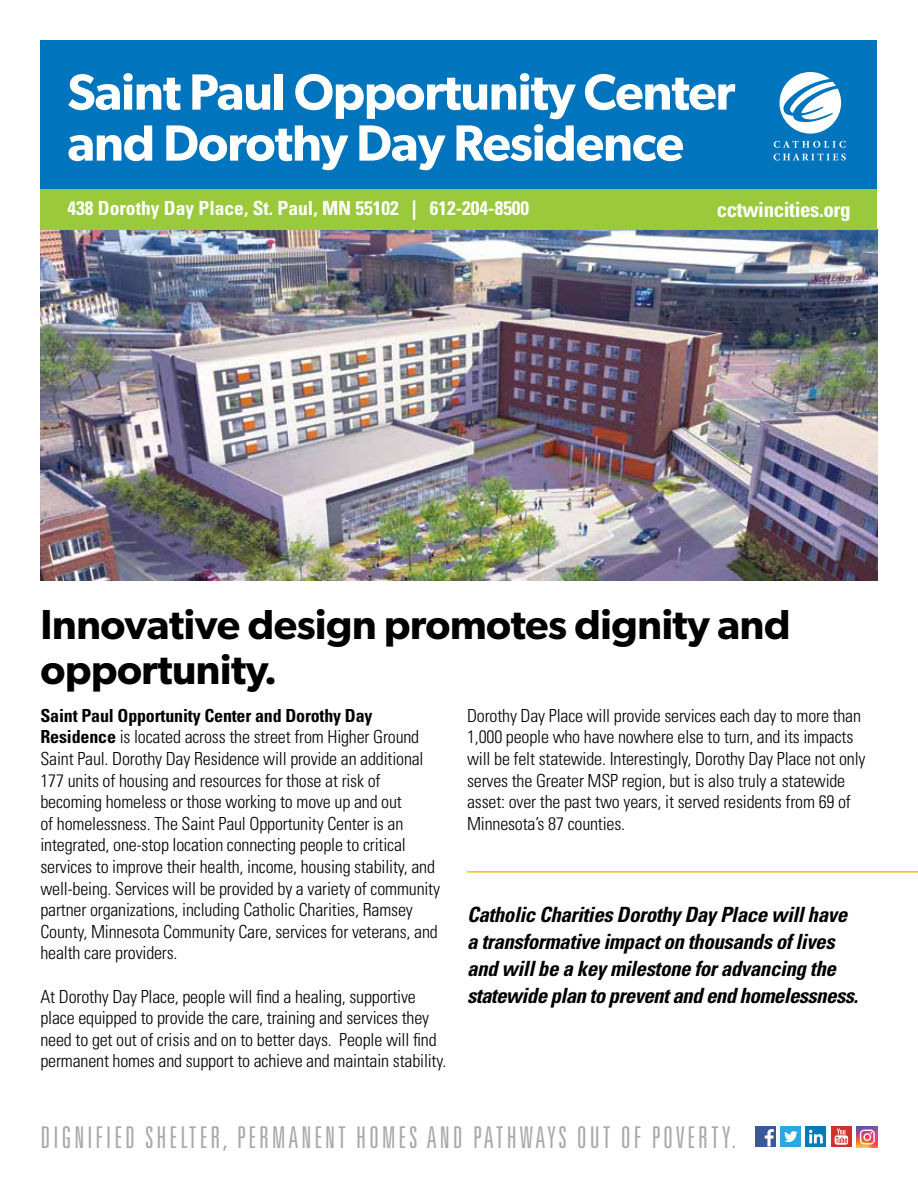
<style>
.page{position:relative;width:918px;height:1188px;background:#fff}
.page>*{position:absolute;margin:0;border:0;box-sizing:border-box;transform-origin:0 0}
.t1{font:600 51px/51px "Gibson";letter-spacing:-.02em;color:#fff}
.t2{font:600 42px/45px "Gibson";letter-spacing:-.01em;color:#000}
.t3{font:300 ultra-condensed 30px "Univers LT Std";letter-spacing:.1em;color:#a7a9ac}
.t4{font:italic 700 condensed 21px/27px "Univers LT Std";letter-spacing:-.02em;color:#000}
.t5{font:700 condensed 21px "Univers LT Std";letter-spacing:-.02em;color:#fff}
.t6{font:700 condensed 19.5px "Univers LT Std";color:#fff}
.t7{font:300 condensed 18px/21.6px "Univers LT Std";letter-spacing:-.01em;color:#000}
.s1{font-weight:700}
</style>
<div class="page">
<div style="left:40px;top:40px;width:838px;height:149px;background:#0074bc"></div>
<svg style="left:780px;top:72px;width:61px;height:62px"></svg>
<svg style="left:774px;top:141px;width:72px;height:19px"></svg>
<img style="left:40px;top:230px;width:838px;height:350px">
<div style="left:40px;top:189px;width:838px;height:41px;background:#9aca3c"></div>
<div style="left:806px;top:1126px;width:20px;height:21px;background:#017bb6"></div>
<svg style="left:809px;top:1130px;width:14px;height:13px"></svg>
<div style="left:756px;top:1127px;width:20px;height:20px;background:#3b5999"></div>
<svg style="left:765px;top:1129px;width:9px;height:17px"></svg>
<div style="left:781px;top:1126px;width:20px;height:21px;background:#2aa8e0"></div>
<svg style="left:784px;top:1131px;width:14px;height:11px"></svg>
<div style="left:831px;top:1126px;width:20px;height:21px;background:#cd332d"></div>
<svg style="left:835px;top:1128px;width:13px;height:17px"></svg>
<img style="left:857px;top:1126px;width:20px;height:21px">
<svg style="left:860px;top:1130px;width:15px;height:14px"></svg>
<hr style="left:467px;top:871px;width:451px;height:2px;background:#fdb913">
<h1 class="t1" style="left:68px;top:65px;width:669px">Saint Paul Opportunity Center and Dorothy Day Residence</h1>
<p class="t6" style="left:68px;top:196px;width:463px">438 Dorothy Day Place, St. Paul, MN 55102 | 612-204-8500</p>
<p class="t5" style="left:717px;top:197px;width:135px">cctwincities.org</p>
<h2 class="t2" style="left:40px;top:601px;width:751px">Innovative design promotes dignity and opportunity.</h2>
<p class="t7" style="left:40px;top:705px;width:401px"><span class="s1">Saint Paul Opportunity Center and Dorothy Day Residence</span> is located across the street from Higher Ground Saint Paul. Dorothy Day Residence will provide an additional 177 units of housing and resources for those at risk of becoming homeless or those working to move up and out<br>of homelessness. The Saint Paul Opportunity Center is an integrated, one-stop location connecting people to critical services to improve their health, income, housing stability, and well-being. Services will be provided by a variety of community partner organizations, including Catholic Charities, Ramsey County, Minnesota Community Care, services for veterans, and health care providers.</p>
<p class="t7" style="left:40px;top:985px;width:407px">At Dorothy Day Place, people will find a healing, supportive place equipped to provide the care, training and services they need to get out of crisis and on to better days. People will find permanent homes and support to achieve and maintain stability.</p>
<p class="t7" style="left:467px;top:705px;width:400px">Dorothy Day Place will provide services each day to more than 1,000 people who have nowhere else to turn, and its impacts will be felt statewide. Interestingly, Dorothy Day Place not only serves the Greater MSP region, but is also truly a statewide asset: over the past two years, it served residents from 69 of Minnesota’s 87 counties.</p>
<p class="t4" style="left:467px;top:901px;width:392px">Catholic Charities Dorothy Day Place will have a transformative impact on thousands of lives and will be a key milestone for advancing the statewide plan to prevent and end homelessness.</p>
<h3 class="t3" style="left:40px;top:1121px;width:697px">DIGNIFIED SHELTER, PERMANENT HOMES AND PATHWAYS OUT OF POVERTY.</h3>
</div>
